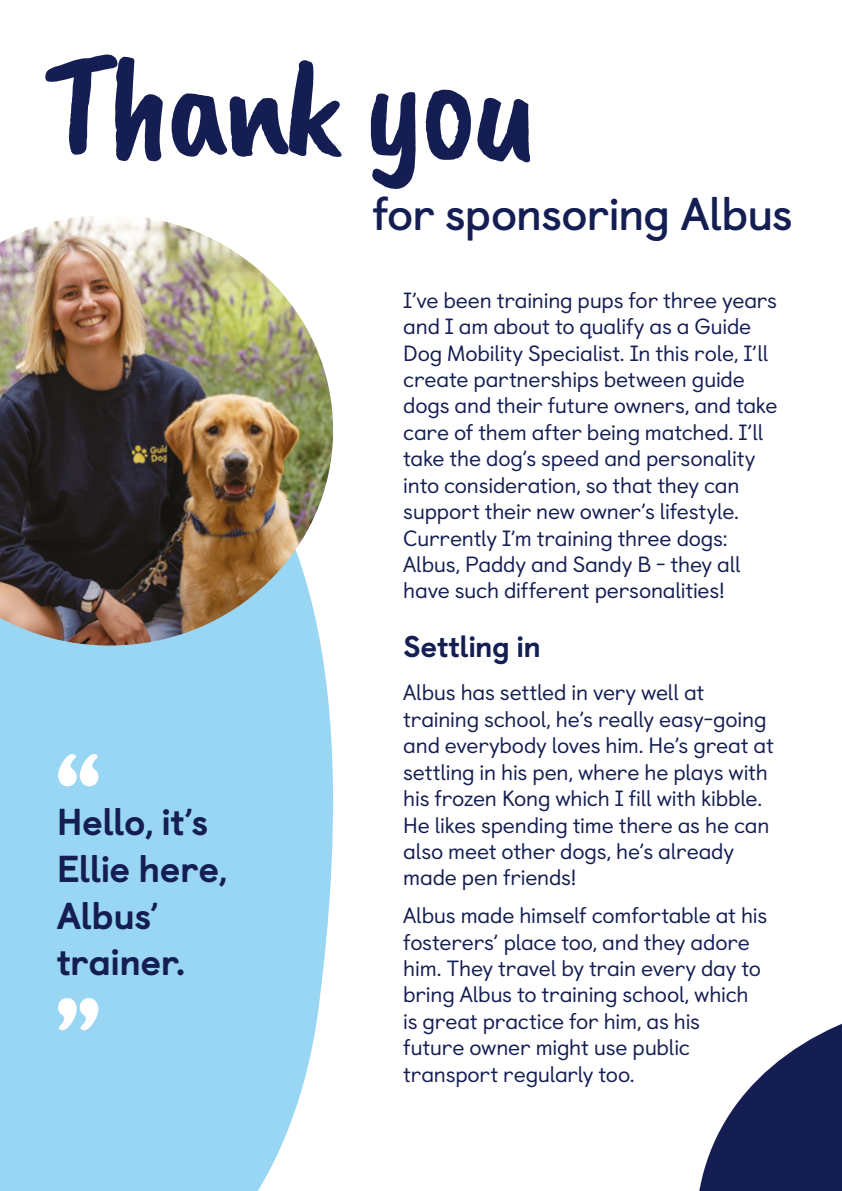
<style>
.page{position:relative;width:842px;height:1191px;background:#fff}
.page>*{position:absolute;margin:0;border:0;box-sizing:border-box;transform-origin:0 0}
.h2_caveat_large{font:148.8px "Caveat Brush";letter-spacing:-.04em;color:#151e53}
.h2_caveat_large-2{font:700 46px "Castledown";letter-spacing:-.02em;color:#151e53}
.p_quote{font:800 37.4px/46.8px "Castledown";letter-spacing:-.015em;color:#151e53}
.t1{font:800 30px "Castledown";letter-spacing:-.015em;color:#151e53}
.p_main{font:22px/26.4px "Castledown";letter-spacing:-.01em;color:#151e53}
</style>
<div class="page">
<div style="left:0;top:645px;width:334px;height:546px;background:#99d6f4"></div>
<img style="left:0;top:216px;width:333px;height:429px">
<svg style="left:58px;top:754px;width:40px;height:32px"></svg>
<svg style="left:58px;top:998px;width:40px;height:32px"></svg>
<svg style="left:699px;top:1023px;width:143px;height:168px"></svg>
<h2 class="h2_caveat_large" style="left:43px;top:22px;width:497px">Thank you</h2>
<h2 class="h2_caveat_large-2" style="left:372px;top:177px;width:422px">for sponsoring Albus</h2>
<p class="p_quote" style="left:57px;top:795px;width:172px">Hello, it’s<br>Ellie here,<br>Albus’ trainer.</p>
<p class="p_main" style="left:403px;top:285px;width:376px">I’ve been training pups for three years and I am about to qualify as a Guide Dog Mobility Specialist. In this role, I’ll create partnerships between guide dogs and their future owners, and take care of them after being matched. I’ll take the dog’s speed and personality into consideration, so that they can support their new owner’s lifestyle.<br>Currently I’m training three dogs:<br>Albus, Paddy and Sandy B - they all have such different personalities!</p>
<h3 class="t1" style="left:403px;top:622px;width:139px">Settling in</h3>
<p class="p_main" style="left:403px;top:677px;width:372px">Albus has settled in very well at training school, he’s really easy-going and everybody loves him. He’s great at settling in his pen, where he plays with his frozen Kong which I fill with kibble.<br>He likes spending time there as he can also meet other dogs, he’s already made pen friends!</p>
<p class="p_main" style="left:403px;top:900px;width:366px">Albus made himself comfortable at his fosterers’ place too, and they adore him. They travel by train every day to bring Albus to training school, which is great practice for him, as his<br>future owner might use public transport regularly too.</p>
</div>
